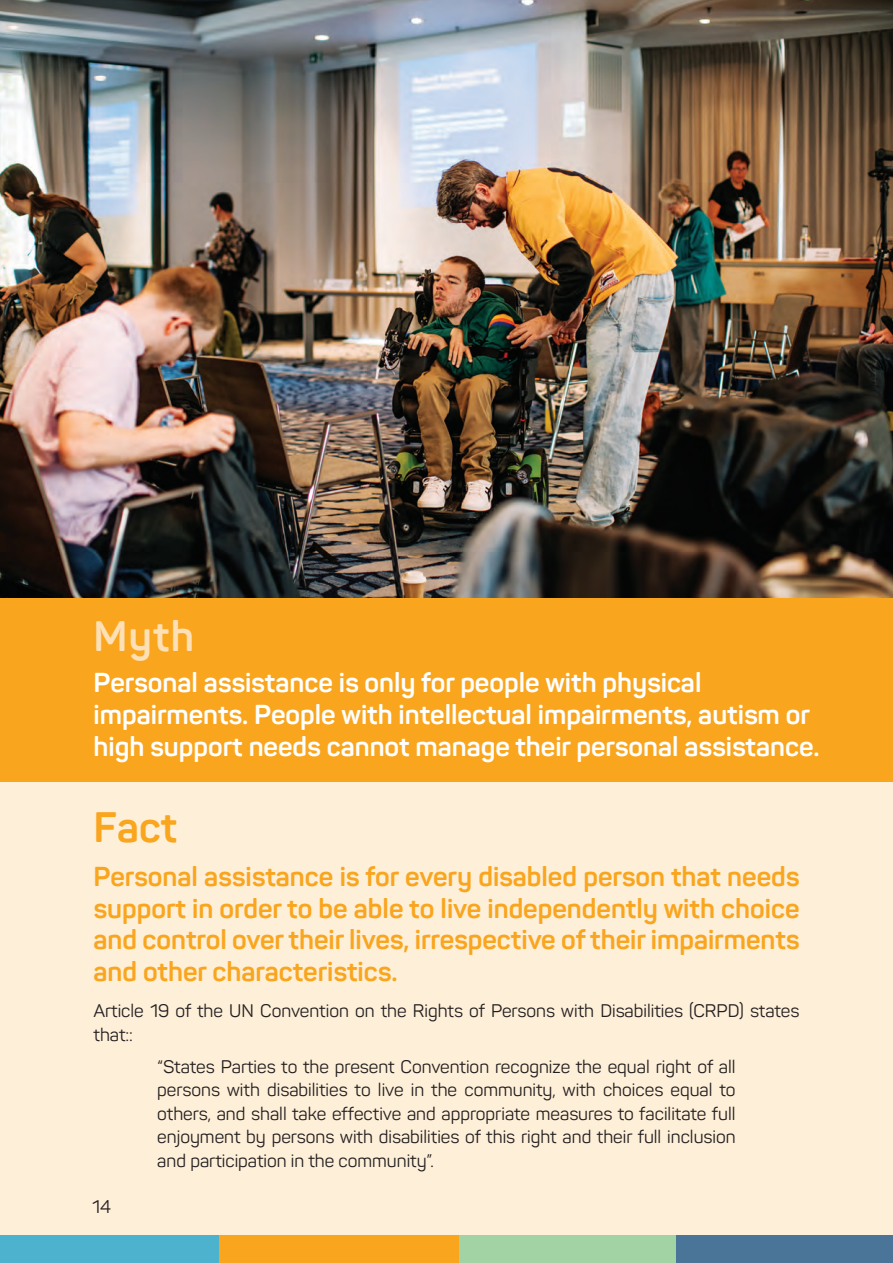
<style>
.page{position:relative;width:893px;height:1263px;background:#fff}
.page>*{position:absolute;margin:0;border:0;box-sizing:border-box;transform-origin:0 0}
.t1{font:700 42px "Panton";color:#f9a51e}
.t2{font:700 42px "Panton";color:#fee0b6}
.t3{font:700 27px/31.5px "Panton";color:#f9a51e;text-align:justify}
.t4{font:700 27px/32.4px "Panton";color:#fff}
.t5{font:18px/23.5px "Panton";color:#231f20}
</style>
<div class="page">
<div style="left:0;top:687px;width:893px;height:563px;background:#feefd8"></div>
<div style="left:0;top:597px;width:893px;height:185px;background:#f9a51e"></div>
<hr style="left:892px;top:0;width:1px;height:1250px;background:#feefd8">
<img style="left:0;top:0;width:893px;height:597px">
<div style="left:219px;top:1235px;width:240px;height:28px;background:#f9a51e"></div>
<div style="left:0;top:1235px;width:219px;height:28px;background:#4cb2ce"></div>
<div style="left:459px;top:1235px;width:217px;height:28px;background:#a1d3a5"></div>
<div style="left:676px;top:1235px;width:217px;height:28px;background:#4b7499"></div>
<p class="t2" style="left:94px;top:610px;width:102px">Myth</p>
<p class="t4" style="left:94px;top:666px;width:728px">Personal assistance is only for people with physical impairments. People with intellectual impairments, autism or high support needs cannot manage their personal assistance.</p>
<p class="t1" style="left:94px;top:801px;width:85px">Fact</p>
<p class="t3" style="left:94px;top:861px;width:707px">Personal assistance is for every disabled person that needs support in order to be able to live independently with choice and control over their lives, irrespective of their impairments and other characteristics.</p>
<p class="t5" style="left:94px;top:999px;width:707px">Article 19 of the UN Convention on the Rights of Persons with Disabilities (CRPD) states that::</p>
<p class="t5" style="left:157px;top:1054px;width:580px;text-align:justify">“States Parties to the present Convention recognize the equal right of all persons with disabilities to live in the community, with choices equal to others, and shall take effective and appropriate measures to facilitate full enjoyment by persons with disabilities of this right and their full inclusion and participation in the community”.</p>
<p class="t5" style="left:92px;top:1194px;width:20px">14</p>
</div>
